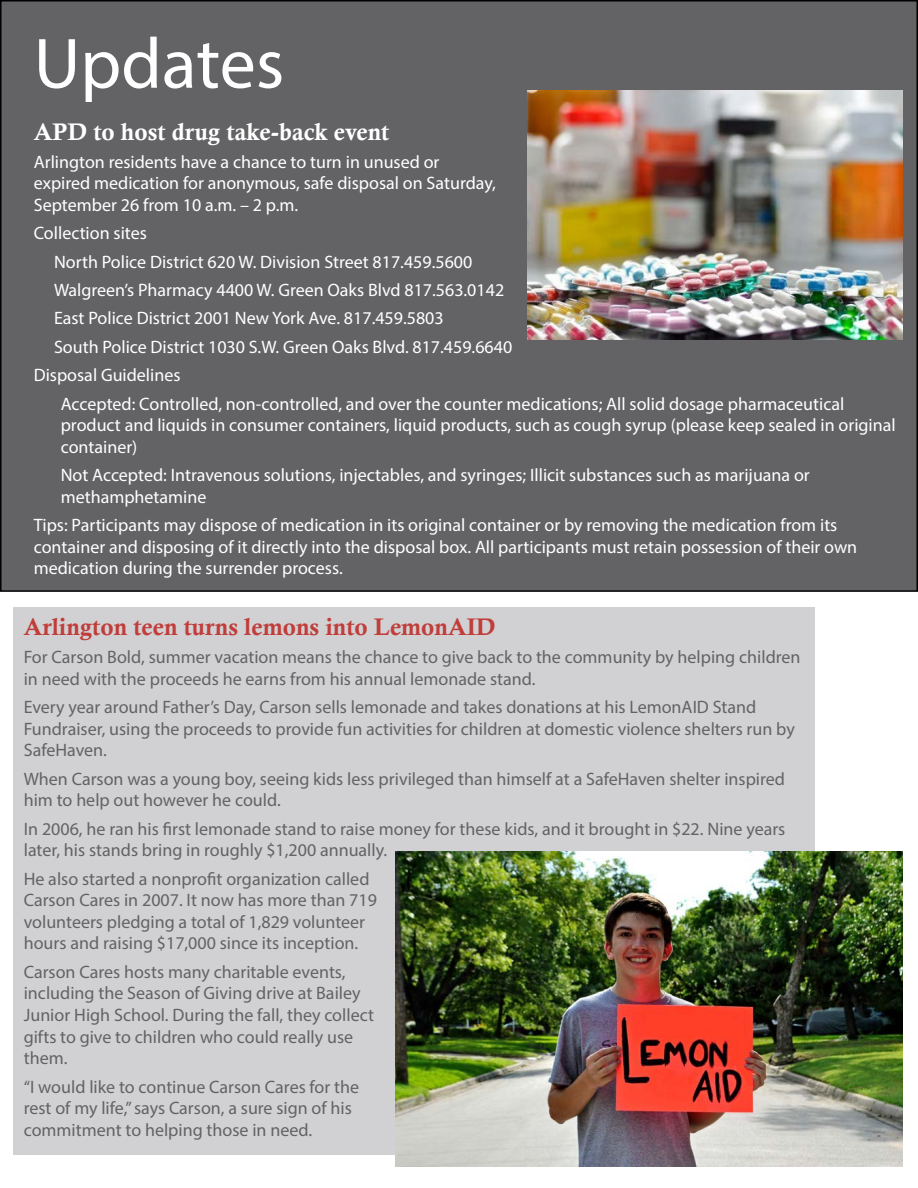
<style>
.page{position:relative;width:918px;height:1188px;background:#fff}
.page>*{position:absolute;margin:0;border:0;box-sizing:border-box;transform-origin:0 0}
.t1{font:72px "Myriad Pro";color:#fff}
.t2{font:24px "Calis MT Bol";color:#c03d3a}
.t3{font:24px "Calis MT Bol";color:#fff}
.t4{font:18px/21.6px "Myriad Pro";color:#636265}
.t5{font:18px/21.6px "Myriad Pro";color:#fff}
</style>
<div class="page">
<div style="left:13px;top:607px;width:801px;height:547px;background:#d1d0d3"></div>
<div style="left:1px;top:1px;width:916px;height:590px;background:#636265"></div>
<img style="left:527px;top:91px;width:375px;height:249px">
<img style="left:396px;top:852px;width:506px;height:315px">
<h1 class="t1" style="left:34px;top:19px;width:252px">Updates</h1>
<h2 class="t3" style="left:34px;top:118px;width:357px">APD to host drug take-back event</h2>
<p class="t5" style="left:34px;top:151px;width:464px">Arlington residents have a chance to turn in unused or expired medication for anonymous, safe disposal on Saturday,<br>September 26 from 10 a.m. – 2 p.m.</p>
<p class="t5" style="left:34px;top:222px;width:115px">Collection sites</p>
<p class="t5" style="left:54px;top:251px;width:420px">North Police District 620 W. Division Street 817.459.5600</p>
<p class="t5" style="left:54px;top:279px;width:452px">Walgreen’s Pharmacy 4400 W. Green Oaks Blvd 817.563.0142</p>
<p class="t5" style="left:54px;top:307px;width:391px">East Police District 2001 New York Ave. 817.459.5803</p>
<p class="t5" style="left:54px;top:336px;width:460px">South Police District 1030 S.W. Green Oaks Blvd. 817.459.6640</p>
<p class="t5" style="left:34px;top:364px;width:148px">Disposal Guidelines</p>
<p class="t5" style="left:61px;top:392px;width:785px">Accepted: Controlled, non-controlled, and over the counter medications; All solid dosage pharmaceutical</p>
<p class="t5" style="left:61px;top:414px;width:836px">product and liquids in consumer containers, liquid products, such as cough syrup (please keep sealed in original container)</p>
<p class="t5" style="left:61px;top:464px;width:751px">Not Accepted: Intravenous solutions, injectables, and syringes; Illicit substances such as marijuana or methamphetamine</p>
<p class="t5" style="left:34px;top:514px;width:825px">Tips: Participants may dispose of medication in its original container or by removing the medication from its container and disposing of it directly into the disposal box. All participants must retain possession of their own medication during the surrender process.</p>
<h2 class="t2" style="left:24px;top:613px;width:473px">Arlington teen turns lemons into LemonAID</h2>
<p class="t4" style="left:24px;top:646px;width:778px">For Carson Bold, summer vacation means the chance to give back to the community by helping children in need with the proceeds he earns from his annual lemonade stand.</p>
<p class="t4" style="left:24px;top:696px;width:773px">Every year around Father’s Day, Carson sells lemonade and takes donations at his LemonAID Stand<br>Fundraiser, using the proceeds to provide fun activities for children at domestic violence shelters run by<br>SafeHaven.</p>
<p class="t4" style="left:24px;top:768px;width:763px">When Carson was a young boy, seeing kids less privileged than himself at a SafeHaven shelter inspired him to help out however he could.</p>
<p class="t4" style="left:24px;top:818px;width:763px">In 2006, he ran his first lemonade stand to raise money for these kids, and it brought in $22. Nine years later, his stands bring in roughly $1,200 annually.</p>
<p class="t4" style="left:24px;top:867px;width:355px">He also started a nonprofit organization called Carson Cares in 2007. It now has more than 719 volunteers pledging a total of 1,829 volunteer hours and raising $17,000 since its inception.</p>
<p class="t4" style="left:24px;top:961px;width:352px">Carson Cares hosts many charitable events, including the Season of Giving drive at Bailey Junior H igh School. During the fall, they collect gifts to give to children who could really use them.</p>
<p class="t4" style="left:24px;top:1075px;width:337px">“I would like to continue Carson Cares for the rest of my life,” says Carson, a sure sign of his commitment to helping those in need.</p>
</div>
